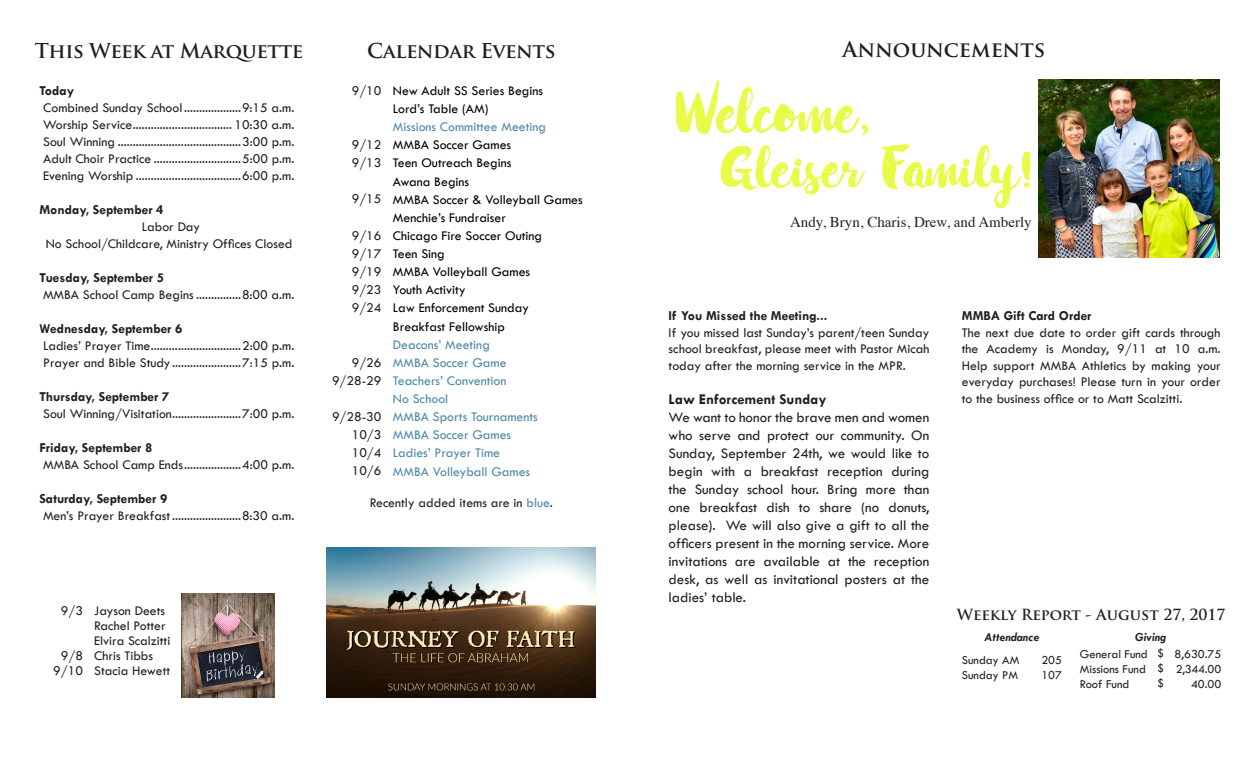
<style>
.page{position:relative;width:1260px;height:765px;background:#fff}
.page>*{position:absolute;margin:0;border:0;box-sizing:border-box;transform-origin:0 0}
.t1{font:68.25px "Mabotim Brush";color:#e8fb49}
.t2{font:63.12px "Mabotim Brush";letter-spacing:-.005em;color:#e8fb49}
.t3{font:700 21.25px "Trajan Pro";color:#231f20}
.t4{font:700 20px "Trajan Pro";letter-spacing:-.02em;color:#231f20}
.t5{font:15px/18px "Tw Cen";color:#231f20;text-align:justify}
.t6{font:15px "Times";color:#231f20}
.t7{font:700 15px "Trajan Pro";color:#231f20}
.t8{font:700 15px "Tw Cen";color:#231f20}
.t9{font:13.75px/16.5px "Tw Cen";color:#231f20;text-align:justify}
.t10{font:13.75px "Tw Cen";color:#000}
.t11{font:700 13.75px "Tw Cen";color:#231f20}
.t12{font:13.75px "Tw Cen";color:#4c89a8}
.t13{font:12.5px "Tw Cen";color:#231f20}
.t14{font:italic 700 12.5px "Tw Cen";color:#231f20}
.s1{color:#4c89a8}
</style>
<div class="page">
<img style="left:182px;top:594px;width:93px;height:103px">
<img style="left:326px;top:547px;width:269px;height:151px">
<img style="left:1039px;top:80px;width:181px;height:177px">
<p class="t4" style="left:35px;top:38px;width:270px">This Week at Marquette</p>
<p class="t4" style="left:367px;top:38px;width:190px">Calendar Events</p>
<p class="t11" style="left:39px;top:82px;width:36px">Today</p>
<p class="t9" style="left:43px;top:99px;width:253px">Combined Sunday School ...................9:15 a.m.</p>
<p class="t9" style="left:43px;top:116px;width:253px">Worship Service................................. 10:30 a.m.</p>
<p class="t9" style="left:43px;top:133px;width:253px">Soul Winning .........................................3:00 p.m.</p>
<p class="t9" style="left:43px;top:150px;width:253px">Adult Choir Practice .............................5:00 p.m.</p>
<p class="t9" style="left:43px;top:167px;width:253px">Evening Worship ...................................6:00 p.m.</p>
<p class="t11" style="left:39px;top:201px;width:126px">Monday, September 4</p>
<p class="t9" style="left:142px;top:218px;width:60px">Labor Day</p>
<p class="t9" style="left:46px;top:235px;width:248px">No School/Childcare, Ministry Offices Closed</p>
<p class="t11" style="left:39px;top:269px;width:126px">Tuesday, September 5</p>
<p class="t9" style="left:43px;top:286px;width:253px">MMBA School Camp Begins ...............8:00 a.m.</p>
<p class="t11" style="left:39px;top:320px;width:145px">Wednesday, September 6</p>
<p class="t9" style="left:43px;top:337px;width:253px">Ladies’ Prayer Time..............................2:00 p.m.</p>
<p class="t9" style="left:43px;top:354px;width:253px">Prayer and Bible Study.......................7:15 p.m.</p>
<p class="t11" style="left:39px;top:388px;width:132px">Thursday, September 7</p>
<p class="t9" style="left:43px;top:405px;width:253px">Soul Winning/Visitation.......................7:00 p.m.</p>
<p class="t11" style="left:39px;top:439px;width:115px">Friday, September 8</p>
<p class="t9" style="left:43px;top:456px;width:253px">MMBA School Camp Ends...................4:00 p.m.</p>
<p class="t11" style="left:39px;top:490px;width:130px">Saturday, September 9</p>
<p class="t9" style="left:43px;top:507px;width:253px">Men’s Prayer Breakfast.......................8:30 a.m.</p>
<p class="t9" style="left:61px;top:602px;width:24px">9/3</p>
<p class="t9" style="left:61px;top:647px;width:24px">9/8</p>
<p class="t9" style="left:53px;top:662px;width:31px">9/10</p>
<p class="t9" style="left:94px;top:602px;width:72px">Jayson Deets</p>
<p class="t9" style="left:94px;top:617px;width:73px">Rachel Potter</p>
<p class="t9" style="left:94px;top:632px;width:78px">Elvira Scalzitti</p>
<p class="t9" style="left:94px;top:647px;width:60px">Chris Tibbs</p>
<p class="t9" style="left:94px;top:662px;width:77px">Stacia Hewett</p>
<p class="t9" style="left:352px;top:82px;width:31px">9/10</p>
<p class="t9" style="left:352px;top:136px;width:31px">9/12</p>
<p class="t9" style="left:352px;top:155px;width:31px">9/13</p>
<p class="t9" style="left:352px;top:191px;width:31px">9/15</p>
<p class="t9" style="left:352px;top:227px;width:31px">9/16</p>
<p class="t9" style="left:352px;top:245px;width:31px">9/17</p>
<p class="t9" style="left:352px;top:263px;width:31px">9/19</p>
<p class="t9" style="left:352px;top:281px;width:31px">9/23</p>
<p class="t9" style="left:352px;top:300px;width:31px">9/24</p>
<p class="t9" style="left:352px;top:354px;width:31px">9/26</p>
<p class="t9" style="left:332px;top:372px;width:51px">9/28-29</p>
<p class="t9" style="left:332px;top:408px;width:51px">9/28-30</p>
<p class="t9" style="left:352px;top:426px;width:31px">10/3</p>
<p class="t9" style="left:352px;top:445px;width:31px">10/4</p>
<p class="t9" style="left:352px;top:463px;width:31px">10/6</p>
<p class="t10" style="left:393px;top:82px;width:152px">New Adult SS Series Begins</p>
<p class="t10" style="left:393px;top:100px;width:97px">Lord’s Table (AM)</p>
<p class="t12" style="left:393px;top:119px;width:155px">Missions Committee Meeting</p>
<p class="t10" style="left:393px;top:137px;width:120px">MMBA Soccer Games</p>
<p class="t10" style="left:393px;top:155px;width:120px">Teen Outreach Begins</p>
<p class="t10" style="left:393px;top:173px;width:78px">Awana Begins</p>
<p class="t10" style="left:393px;top:191px;width:191px">MMBA Soccer &amp; Volleyball Games</p>
<p class="t10" style="left:393px;top:209px;width:115px">Menchie’s Fundraiser</p>
<p class="t10" style="left:393px;top:227px;width:151px">Chicago Fire Soccer Outing</p>
<p class="t10" style="left:393px;top:245px;width:53px">Teen Sing</p>
<p class="t10" style="left:393px;top:264px;width:139px">MMBA Volleyball Games</p>
<p class="t10" style="left:393px;top:282px;width:74px">Youth Activity</p>
<p class="t10" style="left:393px;top:300px;width:138px">Law Enforcement Sunday</p>
<p class="t10" style="left:393px;top:318px;width:114px">Breakfast Fellowship</p>
<p class="t12" style="left:393px;top:336px;width:99px">Deacons’ Meeting</p>
<p class="t12" style="left:393px;top:354px;width:115px">MMBA Soccer Game</p>
<p class="t12" style="left:393px;top:372px;width:115px">Teachers’ Convention</p>
<p class="t12" style="left:393px;top:390px;width:57px">No School</p>
<p class="t12" style="left:393px;top:409px;width:146px">MMBA Sports Tournaments</p>
<p class="t12" style="left:393px;top:427px;width:120px">MMBA Soccer Games</p>
<p class="t12" style="left:393px;top:445px;width:109px">Ladies’ Prayer Time</p>
<p class="t12" style="left:393px;top:463px;width:139px">MMBA Volleyball Games</p>
<p class="t9" style="left:370px;top:494px;width:185px">Recently added items are in <span class="s1">blue</span>.</p>
<p class="t3" style="left:843px;top:36px;width:204px">Announcements</p>
<p class="t1" style="left:672px;top:71px;width:201px">Welcome,</p>
<p class="t2" style="left:717px;top:130px;width:318px">Gleiser Family!</p>
<p class="t6" style="left:790px;top:208px;width:243px">Andy, Bryn, Charis, Drew, and Amberly</p>
<p class="t11" style="left:669px;top:308px;width:160px">If You Missed the Meeting...</p>
<p class="t9" style="left:669px;top:324px;width:262px">If you missed last Sunday’s parent/teen Sunday school breakfast, please meet with Pastor Micah today after the morning service in the MPR.</p>
<p class="t8" style="left:669px;top:391px;width:159px">Law Enforcement Sunday</p>
<p class="t5" style="left:669px;top:409px;width:262px">We want to honor the brave men and women who serve and protect our community. On Sunday, September 24th, we would like to begin with a breakfast reception during the Sunday school hour. Bring more than one breakfast dish to share (no donuts, please). We will also give a gift to all the officers present in the morning service. More invitations are available at the reception desk, as well as invitational posters at the ladies’ table.</p>
<p class="t11" style="left:962px;top:308px;width:131px">MMBA Gift Card Order</p>
<p class="t9" style="left:962px;top:324px;width:260px">The next due date to order gift cards through the Academy is Monday, 9/11 at 10 a.m.<br>Help support MMBA Athletics by making your everyday purchases! Please turn in your order to the business office or to Matt Scalzitti.</p>
<p class="t7" style="left:957px;top:606px;width:270px">Weekly Report - August 27, 2017</p>
<p class="t14" style="left:1135px;top:629px;width:33px">Giving</p>
<p class="t13" style="left:1080px;top:647px;width:70px">General Fund</p>
<p class="t13" style="left:1175px;top:647px;width:48px">8,630.75</p>
<p class="t13" style="left:1080px;top:662px;width:68px">Missions Fund</p>
<p class="t13" style="left:1176px;top:662px;width:47px">2,344.00</p>
<p class="t13" style="left:1080px;top:677px;width:51px">Roof Fund</p>
<p class="t13" style="left:1191px;top:677px;width:32px">40.00</p>
<p class="t14" style="left:985px;top:630px;width:56px">Attendance</p>
<p class="t13" style="left:962px;top:652px;width:59px">Sunday AM</p>
<p class="t13" style="left:1041px;top:652px;width:22px">205</p>
<p class="t13" style="left:962px;top:667px;width:58px">Sunday PM</p>
<p class="t13" style="left:1041px;top:667px;width:22px">107</p>
<p class="t13" style="left:1157px;top:646px;width:8px">$</p>
<p class="t13" style="left:1157px;top:661px;width:8px">$</p>
<p class="t13" style="left:1157px;top:676px;width:8px">$</p>
</div>
